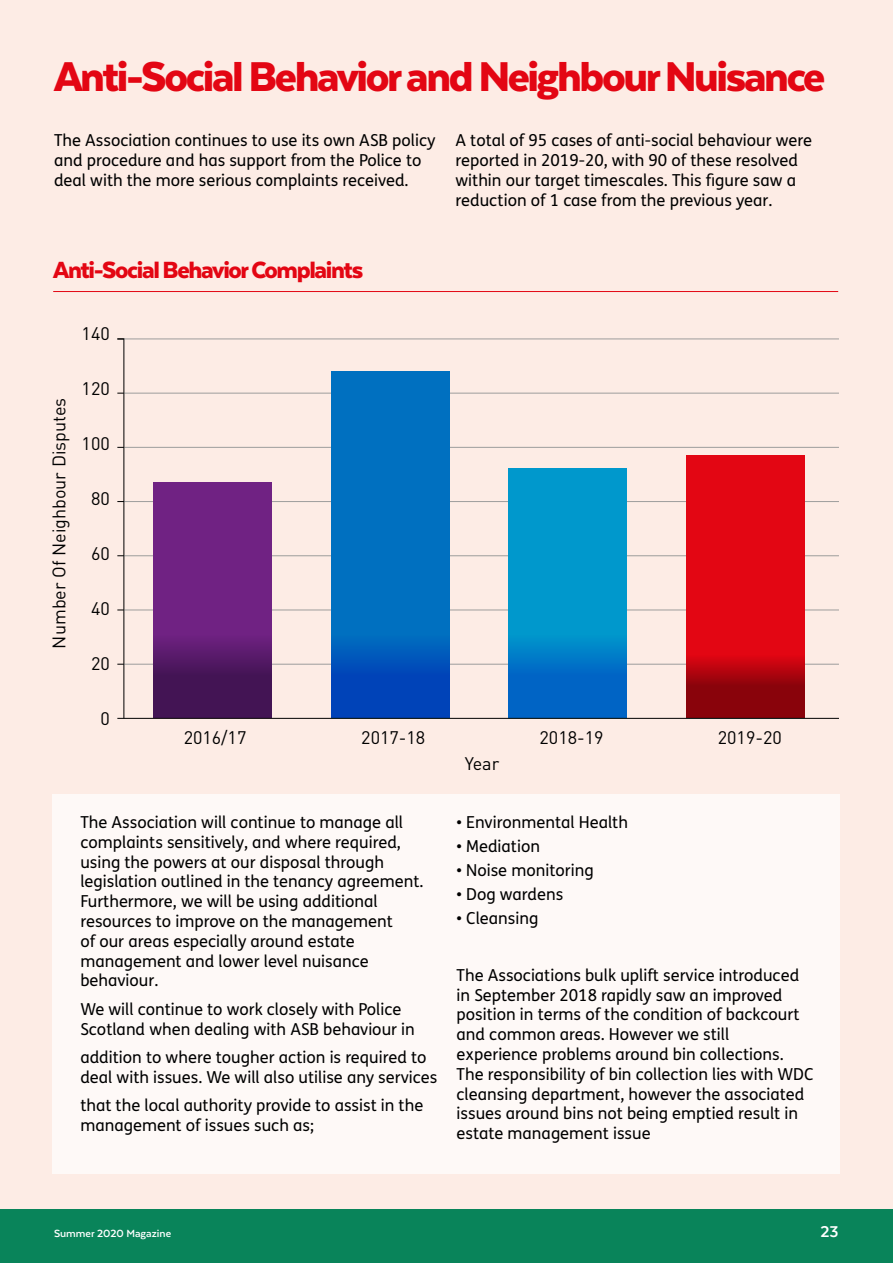
<style>
.page{position:relative;width:893px;height:1263px;background:#fff}
.page>*{position:absolute;margin:0;border:0;box-sizing:border-box;transform-origin:0 0}
.t1{font:900 48px "Texta";letter-spacing:-.05em;color:#e30613}
.t2{font:900 27px "Texta";letter-spacing:-.05em;color:#e30613}
.t3{font:18px "DIN";color:#000}
.t4{font:700 18px "Texta";color:#fff}
.t5{font:16.5px/19.8px "FS Me";color:#000}
.t6{font:700 12px "Texta";color:#fff}
</style>
<div class="page">
<div style="left:0;top:1209px;width:893px;height:54px;background:#09845a"></div>
<div style="left:0;top:0;width:893px;height:1209px;background:#fdece5"></div>
<hr style="left:53px;top:291px;width:785px;height:1px;background:#e30613">
<hr style="left:123px;top:664px;width:716px;height:1px;background:#9d9d9c">
<hr style="left:123px;top:610px;width:716px;height:1px;background:#9d9d9c">
<hr style="left:123px;top:447px;width:716px;height:1px;background:#9d9d9c">
<hr style="left:123px;top:555px;width:716px;height:1px;background:#9d9d9c">
<hr style="left:123px;top:393px;width:716px;height:1px;background:#9d9d9c">
<hr style="left:123px;top:501px;width:716px;height:1px;background:#9d9d9c">
<hr style="left:123px;top:339px;width:716px;height:1px;background:#9d9d9c">
<svg style="left:117px;top:338px;width:8px;height:380px"></svg>
<div style="left:154px;top:482px;width:118px;height:236px;background:#702283"></div>
<div style="left:153px;top:620px;width:119px;height:98px;background:linear-gradient(to bottom,#702283,#371047)"></div>
<div style="left:331px;top:371px;width:118px;height:347px;background:#0070c0"></div>
<div style="left:331px;top:620px;width:118px;height:98px;background:linear-gradient(to bottom,#0070c0,#0037b6)"></div>
<div style="left:509px;top:468px;width:118px;height:250px;background:#0098cc"></div>
<div style="left:509px;top:620px;width:118px;height:98px;background:linear-gradient(to bottom,#0098cc,#0056c3)"></div>
<div style="left:686px;top:455px;width:118px;height:263px;background:#e30613"></div>
<svg style="left:686px;top:658px;width:118px;height:60px;background:#9b030c"></svg>
<div style="left:53px;top:794px;width:787px;height:380px;background:#fef9f7"></div>
<hr style="left:117px;top:718px;width:722px;height:1px;background:#000">
<h1 class="t1" style="left:54px;top:52px;width:773px">Anti-Social Behavior and Neighbour Nuisance</h1>
<p class="t5" style="left:54px;top:131px;width:383px">The Association continues to use its own ASB policy and procedure and has support from the Police to deal with the more serious complaints received.</p>
<p class="t5" style="left:455px;top:131px;width:358px">A total of 95 cases of anti-social behaviour were reported in 2019-20, with 90 of these resolved within our target timescales. This figure saw a reduction of 1 case from the previous year.</p>
<h2 class="t2" style="left:53px;top:256px;width:312px">Anti-Social Behavior Complaints</h2>
<p class="t3" style="left:82px;top:323px;width:30px">140</p>
<p class="t3" style="left:48px;top:648px;width:252px;rotate:-90deg">Number Of Neighbour Disputes</p>
<p class="t3" style="left:82px;top:378px;width:30px">120</p>
<p class="t3" style="left:82px;top:433px;width:30px">100</p>
<p class="t3" style="left:91px;top:488px;width:20px">80</p>
<p class="t3" style="left:91px;top:543px;width:20px">60</p>
<p class="t3" style="left:91px;top:598px;width:20px">40</p>
<p class="t3" style="left:91px;top:653px;width:20px">20</p>
<p class="t3" style="left:100px;top:708px;width:11px">0</p>
<p class="t3" style="left:184px;top:727px;width:64px">2016/17</p>
<p class="t3" style="left:361px;top:727px;width:66px">2017-18</p>
<p class="t3" style="left:540px;top:727px;width:66px">2018-19</p>
<p class="t3" style="left:718px;top:727px;width:66px">2019-20</p>
<p class="t3" style="left:465px;top:752px;width:36px">Year</p>
<p class="t5" style="left:80px;top:813px;width:344px">The Association will continue to manage all complaints sensitively, and where required, using the powers at our disposal through legislation outlined in the tenancy agreement.<br>Furthermore, we will be using additional resources to improve on the management<br>of our areas especially around estate management and lower level nuisance behaviour.</p>
<p class="t5" style="left:80px;top:999px;width:336px">We will continue to work closely with Police<br>Scotland when dealing with ASB behaviour in</p>
<p class="t5" style="left:80px;top:1047px;width:359px">addition to where tougher action is required to deal with issues. We will also utilise any services</p>
<p class="t5" style="left:80px;top:1095px;width:344px">that the local authority provide to assist in the management of issues such as;</p>
<p class="t5" style="left:457px;top:813px;width:173px">• Environmental Health</p>
<p class="t5" style="left:457px;top:837px;width:85px">• Mediation</p>
<p class="t5" style="left:457px;top:861px;width:139px">• Noise monitoring</p>
<p class="t5" style="left:457px;top:885px;width:108px">• Dog wardens</p>
<p class="t5" style="left:457px;top:909px;width:83px">• Cleansing</p>
<p class="t5" style="left:457px;top:965px;width:358px">The Associations bulk uplift service introduced in September 2018 rapidly saw an improved position in terms of the condition of backcourt and common areas. However we still experience problems around bin collections.<br>The responsibility of bin collection lies with WDC cleansing department, however the associated issues around bins not being emptied result in estate management issue</p>
<p class="t6" style="left:54px;top:1227px;width:119px">Summer 2020 Magazine</p>
<p class="t4" style="left:820px;top:1222px;width:20px">23</p>
</div>
